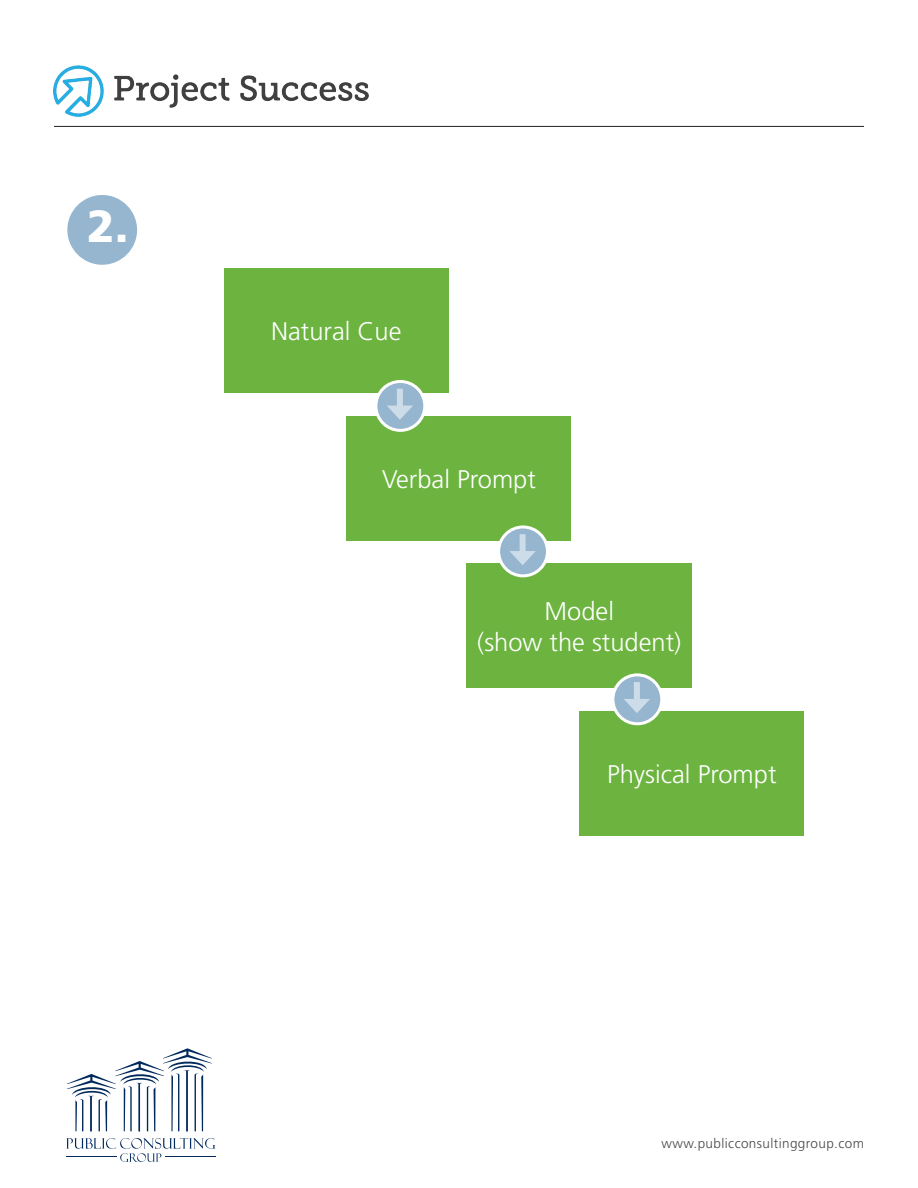
<style>
.page{position:relative;width:918px;height:1188px;background:#fff}
.page>*{position:absolute;margin:0;border:0;box-sizing:border-box;transform-origin:0 0}
.t1{font:900 45px "Frutiger LT Std";color:#fff}
.t2{font:300 25.5px/30.6px "Frutiger LT Std";color:#fff;text-align:center}
.t3{font:300 13.5px "Frutiger LT Std";letter-spacing:.03em;color:#464748}
</style>
<div class="page">
<hr style="left:54px;top:126px;width:810px;height:1px;background:#231f20">
<img style="left:54px;top:66px;width:315px;height:51px">
<div style="left:63px;top:190px;width:79px;height:80px;background:#96b6d0;border-radius:50%"></div>
<div style="left:58px;top:185px;width:89px;height:89px;border:10px solid #fff;border-radius:50%"></div>
<div style="left:224px;top:269px;width:225px;height:124px;background:#6cb43f"></div>
<div style="left:346px;top:416px;width:226px;height:124px;background:#6cb43f"></div>
<div style="left:467px;top:564px;width:225px;height:124px;background:#6cb43f"></div>
<div style="left:579px;top:711px;width:225px;height:125px;background:#6cb43f"></div>
<div style="left:376px;top:381px;width:49px;height:49px;background:#96b6d0;border-radius:50%"></div>
<div style="left:374px;top:380px;width:52px;height:52px;border:3px solid #fff;border-radius:50%"></div>
<div style="left:499px;top:527px;width:49px;height:49px;background:#96b6d0;border-radius:50%"></div>
<div style="left:497px;top:525px;width:52px;height:52px;border:3px solid #fff;border-radius:50%"></div>
<div style="left:613px;top:675px;width:49px;height:49px;background:#96b6d0;border-radius:50%"></div>
<div style="left:611px;top:673px;width:52px;height:52px;border:3px solid #fff;border-radius:50%"></div>
<div style="left:397px;top:389px;width:6px;height:22px;background:#cddce9"></div>
<svg style="left:387px;top:406px;width:26px;height:14px"></svg>
<div style="left:520px;top:534px;width:6px;height:22px;background:#cddce9"></div>
<svg style="left:510px;top:551px;width:26px;height:14px"></svg>
<div style="left:634px;top:682px;width:6px;height:22px;background:#cddce9"></div>
<svg style="left:624px;top:699px;width:26px;height:14px"></svg>
<svg style="left:66px;top:1138px;width:149px;height:24px"></svg>
<hr style="left:66px;top:1156px;width:51px;height:1px;background:#00295c">
<hr style="left:165px;top:1156px;width:50px;height:1px;background:#00295c">
<svg style="left:67px;top:1048px;width:145px;height:83px"></svg>
<p class="t1" style="left:87px;top:199px;width:43px">2.</p>
<p class="t2" style="left:271px;top:317px;width:132px">Natural Cue</p>
<p class="t2" style="left:382px;top:464px;width:155px">Verbal Prompt</p>
<p class="t2" style="left:477px;top:597px;width:206px">Model<br>(show the student)</p>
<p class="t2" style="left:607px;top:759px;width:171px">Physical Prompt</p>
<p class="t3" style="left:662px;top:1136px;width:204px">www.publicconsultinggroup.com</p>
</div>
